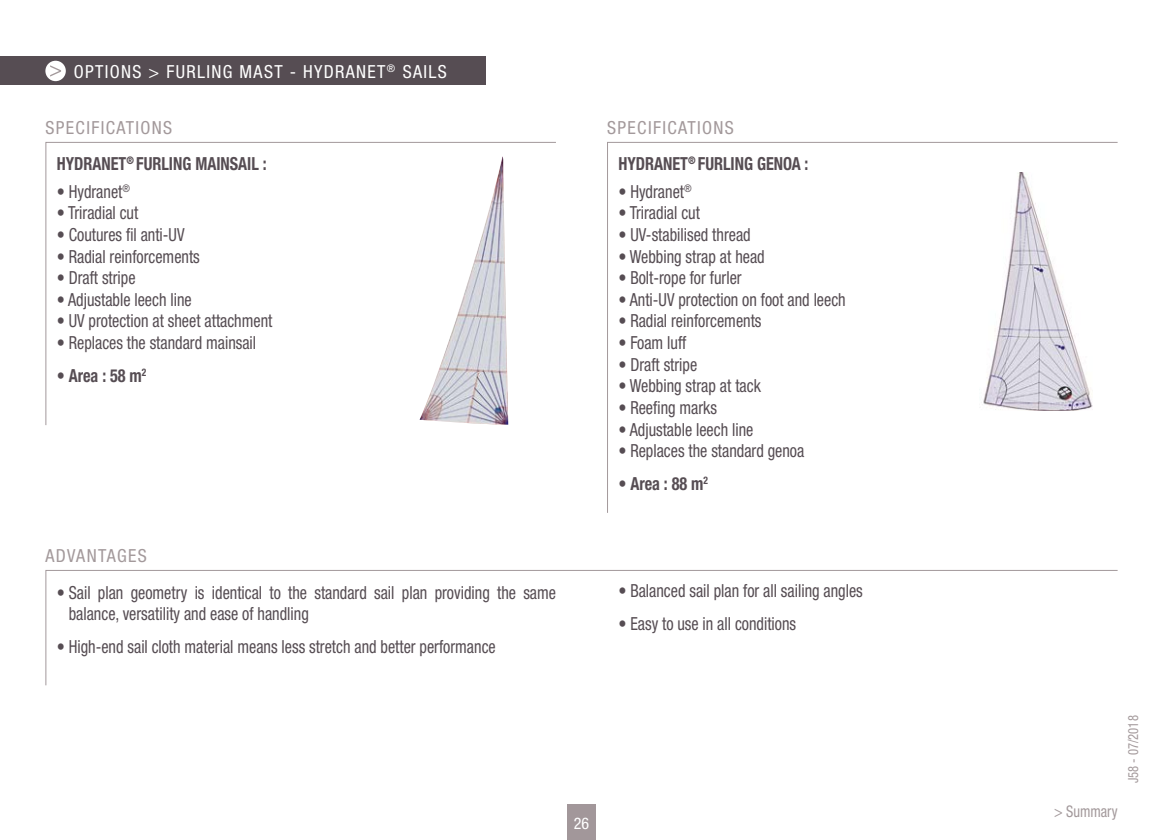
<style>
.page{position:relative;width:1163px;height:840px;background:#fff}
.page>*{position:absolute;margin:0;border:0;box-sizing:border-box;transform-origin:0 0}
.t1{font:condensed 18px/21.6px "Helvetica Neue";color:#564d53;scale:.9 1}
.t2{font:700 condensed 18px "Helvetica Neue";color:#564d53;scale:.9 1}
.t3{font:condensed 18px "Helvetica Neue";letter-spacing:.075em;color:#a3999b}
.t4{font:condensed 18px "Helvetica Neue";letter-spacing:.075em;color:#fff}
.t5{font:condensed 16px "Helvetica Neue";color:#a3999b;scale:.9 1}
.t6{font:condensed 16px "Helvetica Neue";color:#fff}
.t7{font:condensed 14px "Helvetica Neue";color:#a3999b;scale:.9 1}
</style>
<div class="page">
<div style="left:567px;top:804px;width:28px;height:35px;background:#a2979a"></div>
<svg style="left:45px;top:141px;width:511px;height:284px"></svg>
<svg style="left:607px;top:141px;width:511px;height:372px"></svg>
<div style="left:0;top:57px;width:485px;height:28px;background:#564d53"></div>
<div style="left:45px;top:61px;width:21px;height:20px;background:#fff;border-radius:50%"></div>
<svg style="left:50px;top:65px;width:11px;height:12px"></svg>
<svg style="left:45px;top:570px;width:1073px;height:116px"></svg>
<p class="t4" style="left:74px;top:61px;width:374px">OPTIONS &gt; FURLING MAST - HYDRANET<sup>®</sup> SAILS</p>
<p class="t3" style="left:46px;top:117px;width:128px">SPECIFICATIONS</p>
<p class="t3" style="left:607px;top:117px;width:128px">SPECIFICATIONS</p>
<p class="t2" style="left:57px;top:153px;width:235px">HYDRANET<sup>®</sup> FURLING MAINSAIL :</p>
<p class="t1" style="left:57px;top:180px;width:83px">• Hydranet<sup>®</sup></p>
<p class="t1" style="left:57px;top:202px;width:92px">• Triradial cut</p>
<p class="t1" style="left:57px;top:223px;width:143px">• Coutures fil anti-UV</p>
<p class="t1" style="left:57px;top:245px;width:160px">• Radial reinforcements</p>
<p class="t1" style="left:57px;top:267px;width:89px">• Draft stripe</p>
<p class="t1" style="left:57px;top:288px;width:151px">• Adjustable leech line</p>
<p class="t1" style="left:57px;top:310px;width:241px">• UV protection at sheet attachment</p>
<p class="t1" style="left:57px;top:331px;width:223px">• Replaces the standard mainsail</p>
<p class="t2" style="left:57px;top:364px;width:101px">• Area : 58 m<sup>2</sup></p>
<p class="t2" style="left:618px;top:153px;width:213px">HYDRANET<sup>®</sup> FURLING GENOA :</p>
<p class="t1" style="left:618px;top:180px;width:83px">• Hydranet<sup>®</sup></p>
<p class="t1" style="left:618px;top:202px;width:92px">• Triradial cut</p>
<p class="t1" style="left:618px;top:223px;width:148px">• UV-stabilised thread</p>
<p class="t1" style="left:618px;top:245px;width:164px">• Webbing strap at head</p>
<p class="t1" style="left:618px;top:267px;width:138px">• Bolt-rope for furler</p>
<p class="t1" style="left:618px;top:288px;width:254px">• Anti-UV protection on foot and leech</p>
<p class="t1" style="left:618px;top:310px;width:160px">• Radial reinforcements</p>
<p class="t1" style="left:618px;top:331px;width:77px">• Foam luff</p>
<p class="t1" style="left:618px;top:353px;width:89px">• Draft stripe</p>
<p class="t1" style="left:618px;top:375px;width:160px">• Webbing strap at tack</p>
<p class="t1" style="left:618px;top:396px;width:111px">• Reefing marks</p>
<p class="t1" style="left:618px;top:418px;width:151px">• Adjustable leech line</p>
<p class="t1" style="left:618px;top:439px;width:208px">• Replaces the standard genoa</p>
<p class="t2" style="left:618px;top:472px;width:101px">• Area : 88 m<sup>2</sup></p>
<p class="t3" style="left:46px;top:544px;width:103px">ADVANTAGES</p>
<p class="t1" style="left:69px;top:581px;width:543px;text-indent:-12px">• Sail plan geometry is identical to the standard sail plan providing the same balance, versatility and ease of handling</p>
<p class="t1" style="left:57px;top:635px;width:489px">• High-end sail cloth material means less stretch and better performance</p>
<p class="t1" style="left:618px;top:579px;width:273px">• Balanced sail plan for all sailing angles</p>
<p class="t1" style="left:618px;top:612px;width:199px">• Easy to use in all conditions</p>
<p class="t6" style="left:573px;top:813px;width:17px">26</p>
<p class="t5" style="left:1053px;top:801px;width:72px">&gt; Summary</p>
<p class="t7" style="left:1124px;top:782px;width:77px;rotate:-90deg">J58 - 07/2018</p>
</div>
